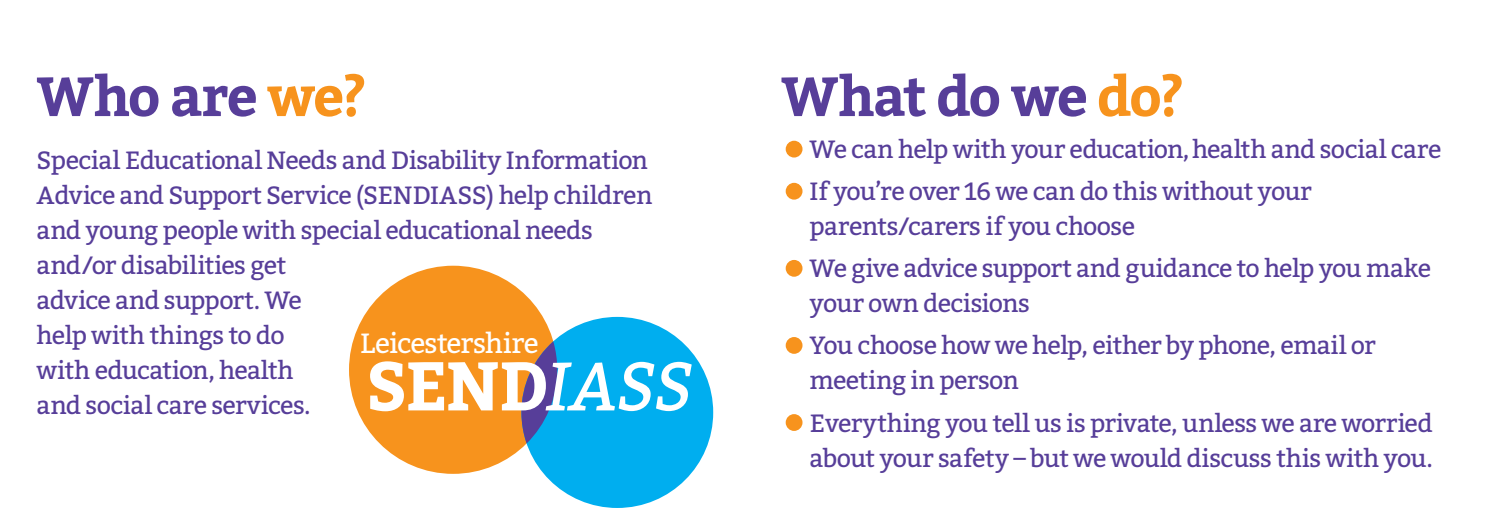
<style>
.page{position:relative;width:1490px;height:526px;background:#fff}
.page>*{position:absolute;margin:0;border:0;box-sizing:border-box;transform-origin:0 0}
.t1{font:700 68.5px "Bitter";color:#fff}
.t2{font:700 55px "Bitter";letter-spacing:-.04em;color:#573e99}
.t3{font:27.75px "Bitter";letter-spacing:-.025em;color:#fff}
.t4{font:25px/35px "Bitter";letter-spacing:-.025em;color:#573e99}
.s1{color:#f7931d}
.s2{font-weight:400;font-style:italic}
.s3{font-size:52.5px;color:#f7931d}
</style>
<div class="page">
<div style="left:349px;top:266px;width:208px;height:208px;background:#f7931d;border-radius:50%"></div>
<div style="left:521px;top:317px;width:192px;height:191px;background:#00aeef;border-radius:50%"></div>
<svg style="left:521px;top:341px;width:36px;height:102px"></svg>
<h2 class="t2" style="left:37px;top:63px;width:332px">Who are <span class="s1">we?</span></h2>
<p class="t4" style="left:37px;top:143px;width:617px">Special Educational Needs and Disability Information Advice and Support Service (SENDIASS) help children and young people with special educational needs and/or disabilities get<br>advice and support. We<br>help with things to do<br>with education, health<br>and social care services.</p>
<p class="t3" style="left:360px;top:327px;width:179px">Leicestershire</p>
<h1 class="t1" style="left:366px;top:345px;width:329px">SEND<span class="s2">IASS</span></h1>
<h2 class="t2" style="left:781px;top:63px;width:404px">What do we <span class="s1">do?</span></h2>
<p class="t4" style="left:781px;top:132px;width:661px"><span class="s3">•</span> We can help with your education, health and social care</p>
<p class="t4" style="left:809px;top:174px;width:504px;text-indent:-28px"><span class="s3">•</span> If you’re over 16 we can do this without your parents/carers if you choose</p>
<p class="t4" style="left:809px;top:251px;width:622px;text-indent:-28px"><span class="s3">•</span> We give advice support and guidance to help you make your own decisions</p>
<p class="t4" style="left:809px;top:329px;width:567px;text-indent:-28px"><span class="s3">•</span> You choose how we help, either by phone, email or meeting in person</p>
<p class="t4" style="left:781px;top:406px;width:653px;text-align:right"><span class="s3">•</span> Everything you tell us is private, unless we are worried about your safety – but we would discuss this with you.</p>
</div>
